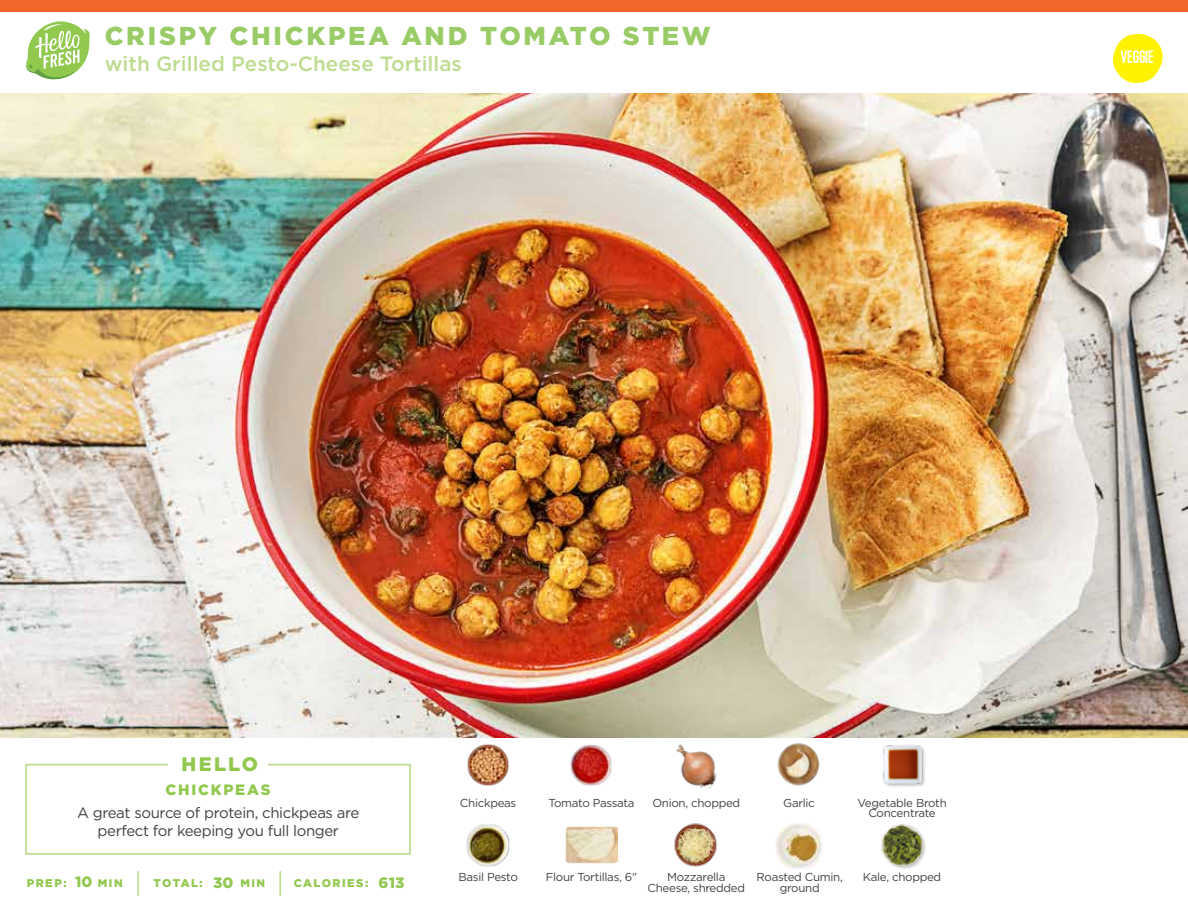
<style>
.page{position:relative;width:1188px;height:918px;background:#fff}
.page>*{position:absolute;margin:0;border:0;box-sizing:border-box;transform-origin:0 0}
.t1{font:900 25.8px "Gotham";letter-spacing:.105em;color:#9c6}
.t2{font:500 20.7px "Gotham";color:#bedc8f}
.t3{font:900 19.5px "Gotham";letter-spacing:.105em;color:#91c84e}
.t4{font:18px "Kapra";letter-spacing:-.01em;color:#fff}
.t5{font:15px/18px "Gotham";letter-spacing:-.025em;color:#414042;text-align:center}
.t6{font:900 15px "Gotham";letter-spacing:.115em;color:#91c84e}
.t7{font:11.55px/10.5px "Gotham";letter-spacing:-.025em;color:#414042;text-align:center}
.t8{font:900 11.25px "Gotham";letter-spacing:.125em;color:#91c84e}
.t9{font:900 10.95px "Gotham";letter-spacing:.135em;color:#91c84e}
</style>
<div class="page">
<div style="left:0;top:0;width:1188px;height:12px;background:#f26729"></div>
<img style="left:0;top:93px;width:1188px;height:644px">
<svg style="left:25px;top:763px;width:386px;height:92px"></svg>
<img style="left:467px;top:744px;width:42px;height:42px">
<img style="left:466px;top:824px;width:44px;height:43px">
<img style="left:676px;top:744px;width:41px;height:45px">
<img style="left:674px;top:823px;width:43px;height:44px">
<img style="left:565px;top:826px;width:52px;height:38px">
<img style="left:776px;top:823px;width:46px;height:46px">
<img style="left:777px;top:743px;width:43px;height:43px">
<hr style="left:137px;top:871px;width:2px;height:25px;background:#bedc8f">
<hr style="left:279px;top:871px;width:2px;height:25px;background:#bedc8f">
<svg style="left:1113px;top:33px;width:50px;height:50px"></svg>
<div style="left:1120px;top:51px;width:35px;height:16px;background:#fff200"></div>
<img style="left:564px;top:737px;width:55px;height:49px">
<img style="left:883px;top:744px;width:42px;height:43px">
<div style="left:881px;top:824px;width:46px;height:46px;background:#000;opacity:.2"></div>
<img style="left:880px;top:824px;width:47px;height:44px">
<svg style="left:26px;top:21px;width:64px;height:59px"></svg>
<h1 class="t1" style="left:105px;top:21px;width:608px">CRISPY CHICKPEA AND TOMATO STEW</h1>
<h2 class="t2" style="left:105px;top:50px;width:359px">with Grilled Pesto-Cheese Tortillas</h2>
<h3 class="t4" style="left:1120px;top:47px;width:35px">VEGGIE</h3>
<h3 class="t3" style="left:182px;top:752px;width:78px">HELLO</h3>
<p class="t6" style="left:165px;top:781px;width:107px">CHICKPEAS</p>
<p class="t5" style="left:77px;top:803px;width:284px">A great source of protein, chickpeas are perfect for keeping you full longer</p>
<p class="t6" style="left:75px;top:873px;width:19px">10</p>
<p class="t6" style="left:213px;top:874px;width:22px">30</p>
<p class="t8" style="left:27px;top:877px;width:41px">PREP:</p>
<p class="t9" style="left:98px;top:877px;width:26px">MIN</p>
<p class="t8" style="left:154px;top:877px;width:51px">TOTAL:</p>
<p class="t9" style="left:240px;top:877px;width:26px">MIN</p>
<p class="t8" style="left:294px;top:877px;width:76px">CALORIES:</p>
<p class="t6" style="left:379px;top:874px;width:27px">613</p>
<p class="t7" style="left:460px;top:797px;width:58px">Chickpeas</p>
<p class="t7" style="left:458px;top:872px;width:61px">Basil Pesto</p>
<p class="t7" style="left:548px;top:797px;width:88px">Tomato Passata</p>
<p class="t7" style="left:783px;top:797px;width:33px">Garlic</p>
<p class="t7" style="left:652px;top:797px;width:89px">Onion, chopped</p>
<p class="t7" style="left:857px;top:797px;width:91px">Vegetable Broth<br>Concentrate</p>
<p class="t7" style="left:667px;top:872px;width:60px">Mozzarella</p>
<p class="t7" style="left:546px;top:872px;width:93px">Flour Tortillas, 6"</p>
<p class="t7" style="left:757px;top:872px;width:88px">Roasted Cumin, ground</p>
<p class="t7" style="left:648px;top:882px;width:99px">Cheese, shredded</p>
<p class="t7" style="left:863px;top:872px;width:80px">Kale, chopped</p>
</div>
